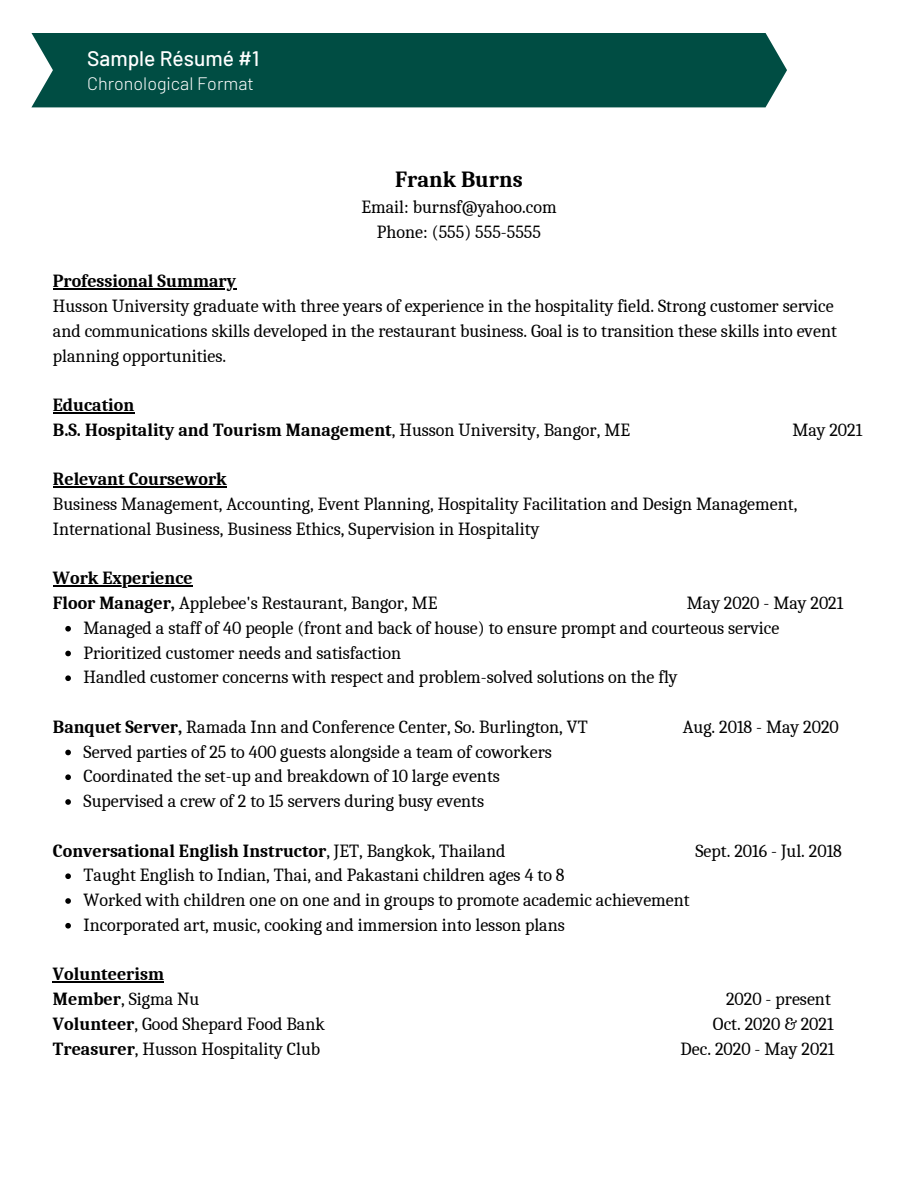
<style>
.page{position:relative;width:918px;height:1188px;background:#fff}
.page>*{position:absolute;margin:0;border:0;box-sizing:border-box;transform-origin:0 0}
.t1{font:700 22.5px "Caladea";color:#000}
.t2{font:500 21px "Barlow";color:#fff}
.t3{font:18px/24.8px "Caladea";color:#000}
.t4{font:700 18px/24.8px "Caladea";color:#000}
.t5{font:300 18px "Barlow";color:#fff}
.s1{font-weight:400}
.s2{font-weight:700}
</style>
<div class="page">
<div style="left:32px;top:33px;width:755px;height:74px;background:#004d43"></div>
<svg style="left:65px;top:626px;width:6px;height:6px"></svg>
<svg style="left:65px;top:651px;width:6px;height:5px"></svg>
<svg style="left:65px;top:675px;width:6px;height:6px"></svg>
<svg style="left:65px;top:750px;width:6px;height:5px"></svg>
<svg style="left:65px;top:774px;width:6px;height:6px"></svg>
<svg style="left:65px;top:799px;width:6px;height:6px"></svg>
<svg style="left:65px;top:873px;width:6px;height:6px"></svg>
<svg style="left:65px;top:898px;width:6px;height:6px"></svg>
<svg style="left:65px;top:923px;width:6px;height:6px"></svg>
<hr style="left:53px;top:288px;width:183px;height:2px;background:#000">
<hr style="left:53px;top:412px;width:81px;height:1px;background:#000">
<hr style="left:53px;top:486px;width:174px;height:2px;background:#000">
<hr style="left:53px;top:585px;width:140px;height:2px;background:#000">
<hr style="left:53px;top:981px;width:111px;height:2px;background:#000">
<p class="t2" style="left:87px;top:45px;width:174px">Sample Résumé #1</p>
<p class="t5" style="left:87px;top:72px;width:168px">Chronological Format</p>
<p class="t1" style="left:395px;top:167px;width:129px">Frank Burns</p>
<p class="t3" style="left:361px;top:195px;width:197px;text-align:center">Email: burnsf@yahoo.com<br>Phone: (555) 555-5555</p>
<p class="t4" style="left:53px;top:269px;width:185px">Professional Summary</p>
<p class="t3" style="left:53px;top:294px;width:786px">Husson University graduate with three years of experience in the hospitality field. Strong customer service and communications skills developed in the restaurant business. Goal is to transition these skills into event planning opportunities.</p>
<p class="t4" style="left:53px;top:393px;width:579px">Education<br>B.S. Hospitality and Tourism Management<span class="s1">, Husson University, Bangor, ME</span></p>
<p class="t3" style="left:792px;top:418px;width:71px">May 2021</p>
<p class="t4" style="left:53px;top:467px;width:175px">Relevant Coursework</p>
<p class="t3" style="left:53px;top:492px;width:746px">Business Management, Accounting, Event Planning, Hospitality Facilitation and Design Management,<br>International Business, Business Ethics, Supervision in Hospitality</p>
<p class="t3" style="left:53px;top:566px;width:386px"><span class="s2">Work Experience<br>Floor Manager,</span> Applebee's Restaurant, Bangor, ME</p>
<p class="t3" style="left:687px;top:591px;width:158px">May 2020 - May 2021</p>
<p class="t3" style="left:84px;top:616px;width:697px">Managed a staff of 40 people (front and back of house) to ensure prompt and courteous service<br>Prioritized customer needs and satisfaction<br>Handled customer concerns with respect and problem-solved solutions on the fly</p>
<p class="t3" style="left:53px;top:715px;width:536px"><span class="s2">Banquet Server,</span> Ramada Inn and Conference Center, So. Burlington, VT</p>
<p class="t3" style="left:683px;top:715px;width:158px">Aug. 2018 - May 2020</p>
<p class="t3" style="left:84px;top:739px;width:470px">Served parties of 25 to 400 guests alongside a team of coworkers<br>Coordinated the set-up and breakdown of 10 large events<br>Supervised a crew of 2 to 15 servers during busy events</p>
<p class="t4" style="left:53px;top:838px;width:454px">Conversational English Instructor<span class="s1">, JET, Bangkok, Thailand</span></p>
<p class="t3" style="left:695px;top:838px;width:148px">Sept. 2016 - Jul. 2018</p>
<p class="t3" style="left:84px;top:863px;width:608px">Taught English to Indian, Thai, and Pakastani children ages 4 to 8<br>Worked with children one on one and in groups to promote academic achievement<br>Incorporated art, music, cooking and immersion into lesson plans</p>
<p class="t4" style="left:53px;top:962px;width:148px">Volunteerism<br>Member<span class="s1">, Sigma Nu</span></p>
<p class="t3" style="left:726px;top:987px;width:106px">2020 - present</p>
<p class="t3" style="left:53px;top:1012px;width:273px"><span class="s2">Volunteer</span>, Good Shepard Food Bank</p>
<p class="t3" style="left:713px;top:1012px;width:122px">Oct. 2020 &amp; 2021</p>
<p class="t3" style="left:53px;top:1036px;width:269px"><span class="s2">Treasurer</span>, Husson Hospitality Club</p>
<p class="t3" style="left:681px;top:1036px;width:155px">Dec. 2020 - May 2021</p>
</div>
